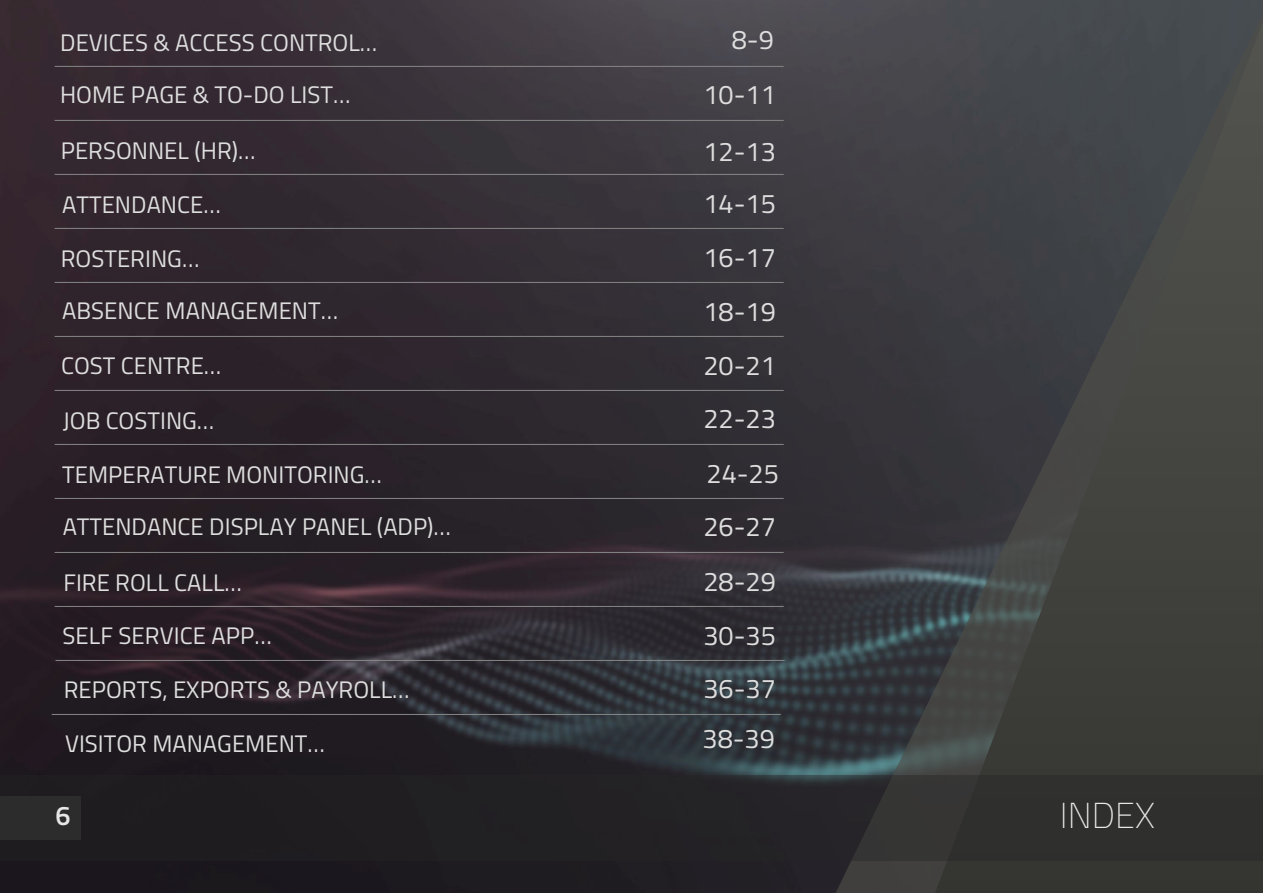
<style>
.page{position:relative;width:1263px;height:893px;background:#fff}
.page>*{position:absolute;margin:0;border:0;box-sizing:border-box;transform-origin:0 0}
.t1{font:200 36px "Titillium Web";color:#e7e7e7}
.t2{font:27px/53.4px "Titillium Web";color:#dedede;text-align:justify}
.t3{font:600 27px "Titillium Web";color:#e7e7e7}
.t4{font:24px/52.5px "Titillium Web";color:#dedede}
</style>
<div class="page">
<img style="left:0;top:0;width:829px;height:893px">
<svg style="left:829px;top:0;width:434px;height:893px"></svg>
<div style="left:0;top:775px;width:1263px;height:85px;background:#262626;opacity:.42"></div>
<hr style="left:55px;top:66px;width:729px;height:1px;background:#868686">
<hr style="left:55px;top:120px;width:729px;height:1px;background:#868686">
<hr style="left:55px;top:174px;width:729px;height:1px;background:#868686">
<hr style="left:55px;top:228px;width:729px;height:1px;background:#868686">
<hr style="left:55px;top:282px;width:729px;height:1px;background:#868686">
<hr style="left:55px;top:336px;width:729px;height:1px;background:#868686">
<hr style="left:55px;top:390px;width:729px;height:1px;background:#868686">
<hr style="left:55px;top:444px;width:729px;height:1px;background:#868686">
<hr style="left:55px;top:498px;width:729px;height:1px;background:#868686">
<hr style="left:55px;top:552px;width:729px;height:1px;background:#868686">
<hr style="left:55px;top:606px;width:729px;height:1px;background:#868686">
<hr style="left:56px;top:660px;width:729px;height:1px;background:#868686">
<hr style="left:52px;top:714px;width:729px;height:1px;background:#868686">
<div style="left:0;top:796px;width:81px;height:43px;background:#2c2c2c"></div>
<p class="t4" style="left:60px;top:16px;width:318px">DEVICES &amp; ACCESS CONTROL…</p>
<p class="t2" style="left:703px;top:12px;width:74px;line-height:54.6px;text-align:right">8-9<br>10-11</p>
<p class="t2" style="left:703px;top:124px;width:74px">12-13<br>14-15<br>16-17<br>18-19<br>20-21<br>22-23</p>
<p class="t2" style="left:703px;top:446px;width:77px;line-height:53.8px">24-25<br>26-27<br>28-29<br>30-35<br>36-37</p>
<p class="t4" style="left:65px;top:717px;width:261px">VISITOR MANAGEMENT…</p>
<p class="t2" style="left:702px;top:711px;width:74px">38-39</p>
<p class="t4" style="left:60px;top:68px;width:292px">HOME PAGE &amp; TO-DO LIST…</p>
<p class="t4" style="left:61px;top:124px;width:196px">PERSONNEL (HR)…</p>
<p class="t4" style="left:62px;top:178px;width:160px">ATTENDANCE…</p>
<p class="t4" style="left:61px;top:231px;width:140px">ROSTERING…</p>
<p class="t4" style="left:62px;top:284px;width:277px">ABSENCE MANAGEMENT…</p>
<p class="t4" style="left:61px;top:339px;width:162px">COST CENTRE…</p>
<p class="t4" style="left:63px;top:394px;width:153px">JOB COSTING…</p>
<p class="t4" style="left:62px;top:448px;width:390px">TEMPERATURE MONITORING…<br>ATTENDANCE DISPLAY PANEL (ADP)…</p>
<p class="t4" style="left:63px;top:556px;width:211px">FIRE ROLL CALL…<br>SELF SERVICE APP…</p>
<p class="t4" style="left:64px;top:662px;width:347px">REPORTS, EXPORTS &amp; PAYROLL…</p>
<p class="t3" style="left:55px;top:795px;width:17px">6</p>
<h1 class="t1" style="left:1060px;top:787px;width:96px">INDEX</h1>
</div>
